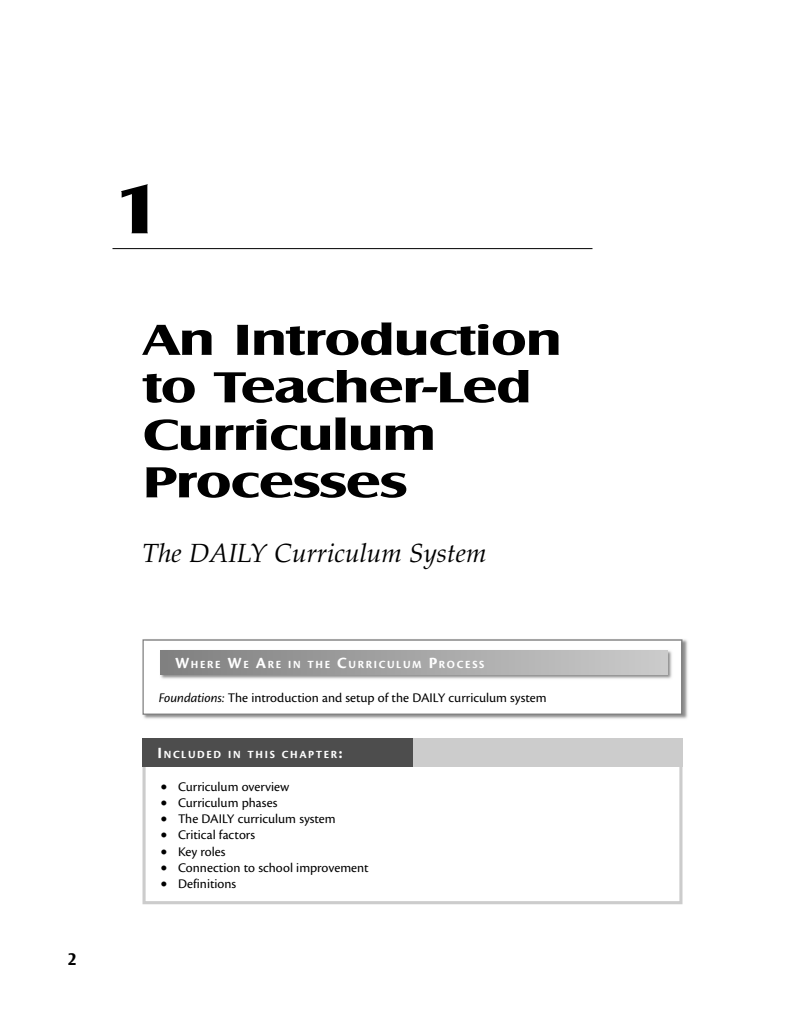
<style>
.page{position:relative;width:810px;height:1035px;background:#fff}
.page>*{position:absolute;margin:0;border:0;box-sizing:border-box;transform-origin:0 0}
.t1{font:700 72.5px "Castle T";color:#000;scale:1.3 1}
.t2{font:700 45px/47.5px "Castle T";letter-spacing:-.03em;color:#000;scale:1.4 1}
.t3{font:italic 26.25px "Palatino";color:#000}
.t4{font:700 17.5px "Castle T";color:#000}
.t5{font:13.75px "Cronos Pro";color:#000}
.t6{font:700 11.38px "Cronos Pro";letter-spacing:.14em;color:#fff}
.s1{font-size:16.25px}
.s2{font-style:italic}
</style>
<div class="page">
<hr style="left:112px;top:248px;width:480px;height:1px;background:#000">
<img style="left:143px;top:639px;width:545px;height:80px">
<div style="left:144px;top:641px;width:537px;height:73px;background:#fff"></div>
<div style="left:142px;top:639px;width:540px;height:76px;border:1px solid #808080"></div>
<img style="left:160px;top:650px;width:512px;height:29px">
<div style="left:160px;top:650px;width:507px;height:25px;background:linear-gradient(to right,#7f7f7f,#cbcbcb)"></div>
<div style="left:142px;top:763px;width:540px;height:141px;border:3px solid #ccc"></div>
<div style="left:142px;top:738px;width:271px;height:29px;background:#4d4d4d"></div>
<div style="left:413px;top:738px;width:269px;height:29px;background:#ccc"></div>
<p class="t4" style="left:68px;top:949px;width:11px">2</p>
<p class="t1" style="left:112px;top:166px;width:41px">1</p>
<p class="t2" style="left:142px;top:316px;width:301px">An Introduction to Teacher-Led<br>Curriculum<br>Processes</p>
<p class="t3" style="left:142px;top:543px;width:345px">The DAILY Curriculum System</p>
<p class="t6" style="left:175px;top:661px;width:311px"><span class="s1">W</span>HERE <span class="s1">W</span>E <span class="s1">A</span>RE IN THE <span class="s1">C</span>URRICULUM <span class="s1">P</span>ROCESS</p>
<p class="t5" style="left:159px;top:693px;width:389px"><span class="s2">Foundations:</span> The introduction and setup of the DAILY curriculum system</p>
<p class="t6" style="left:158px;top:751px;width:187px"><span class="s1">I</span>NCLUDED IN THIS CHAPTER<span class="s1">:</span></p>
<p class="t5" style="left:161px;top:781px;width:130px">• Curriculum overview</p>
<p class="t5" style="left:161px;top:798px;width:118px">• Curriculum phases</p>
<p class="t5" style="left:161px;top:814px;width:176px">• The DAILY curriculum system</p>
<p class="t5" style="left:161px;top:830px;width:96px">• Critical factors</p>
<p class="t5" style="left:161px;top:846px;width:66px">• Key roles</p>
<p class="t5" style="left:161px;top:863px;width:209px">• Connection to school improvement</p>
<p class="t5" style="left:161px;top:879px;width:77px">• Definitions</p>
</div>
